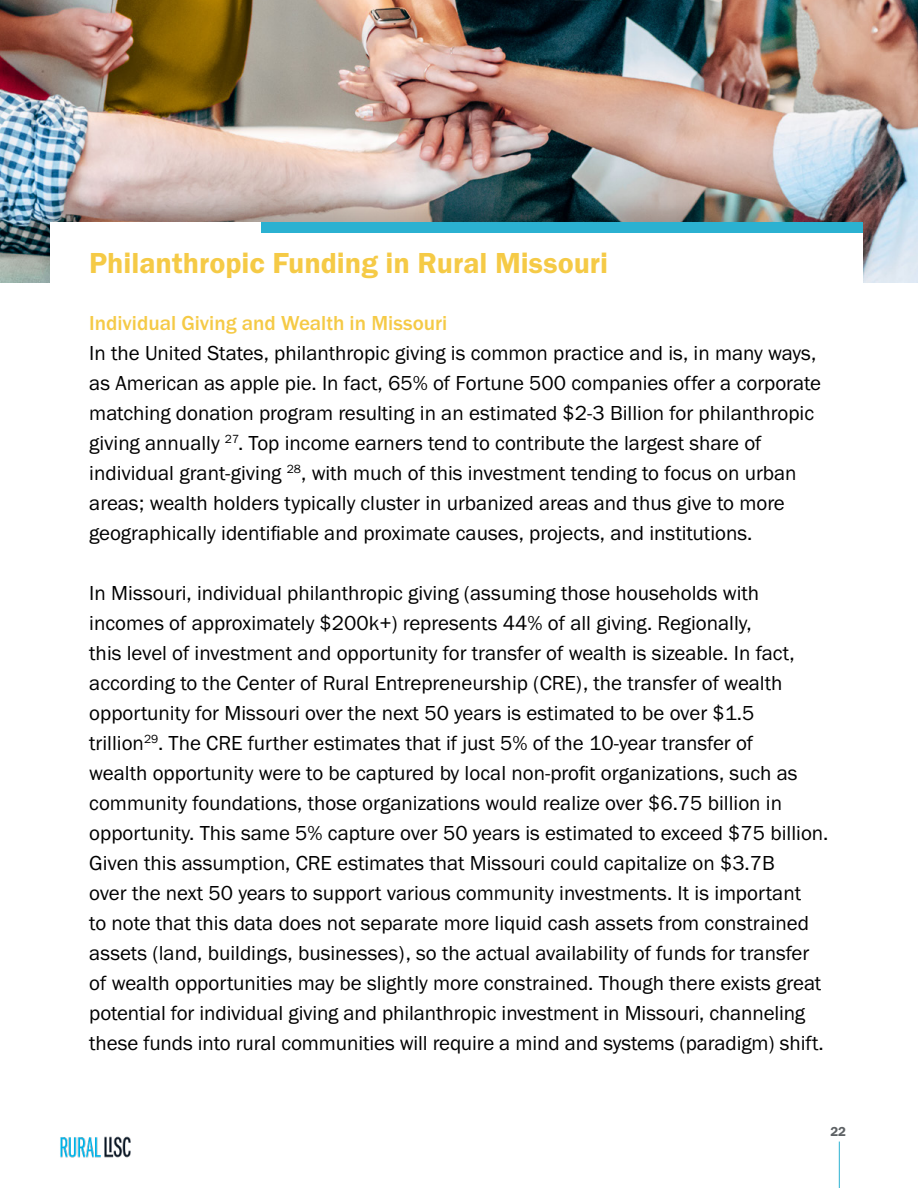
<style>
.page{position:relative;width:918px;height:1188px;background:#fff}
.page>*{position:absolute;margin:0;border:0;box-sizing:border-box;transform-origin:0 0}
.t1{font:30px "Franklin Gothic URW Dem";color:#f5ca46}
.t2{font:21px/30px "Franklin Gothic URW Boo";color:#000}
.t3{font:500 21px "Franklin Gothic URW";color:#f5ca46}
.t4{font:13.5px "Franklin Gothic URW Dem";color:#5d6164}
</style>
<div class="page">
<hr style="left:839px;top:1142px;width:1px;height:46px;background:#2bb1d1">
<img style="left:60px;top:1136px;width:71px;height:22px">
<img style="left:0;top:0;width:918px;height:282px">
<div style="left:32px;top:191px;width:850px;height:99px;background:#000;opacity:.18"></div>
<div style="left:51px;top:223px;width:812px;height:876px;background:#fff"></div>
<div style="left:261px;top:222px;width:602px;height:10px;background:#2bb1d1"></div>
<h1 class="t1" style="left:89px;top:245px;width:520px">Philanthropic Funding in Rural Missouri</h1>
<p class="t3" style="left:89px;top:310px;width:359px">Individual Giving and Wealth in Missouri</p>
<p class="t2" style="left:89px;top:337px;width:733px">In the United States, philanthropic giving is common practice and is, in many ways, as American as apple pie. In fact, 65% of Fortune 500 companies offer a corporate matching donation program resulting in an estimated $2-3 Billion for philanthropic giving annually <sup>27</sup>. Top income earners tend to contribute the largest share of individual grant-giving <sup>28</sup>, with much of this investment tending to focus on urban areas; wealth holders typically cluster in urbanized areas and thus give to more geographically identifiable and proximate causes, projects, and institutions.</p>
<p class="t2" style="left:89px;top:577px;width:741px">In Missouri, individual philanthropic giving (assuming those households with incomes of approximately $200k+) represents 44% of all giving. Regionally,<br>this level of investment and opportunity for transfer of wealth is sizeable. In fact, according to the Center of Rural Entrepreneurship (CRE), the transfer of wealth opportunity for Missouri over the next 50 years is estimated to be over $1.5 trillion<sup>29</sup>. The CRE further estimates that if just 5% of the 10-year transfer of<br>wealth opportunity were to be captured by local non-profit organizations, such as community foundations, those organizations would realize over $6.75 billion in opportunity. This same 5% capture over 50 years is estimated to exceed $75 billion.<br>Given this assumption, CRE estimates that Missouri could capitalize on $3.7B<br>over the next 50 years to support various community investments. It is important<br>to note that this data does not separate more liquid cash assets from constrained assets (land, buildings, businesses), so the actual availability of funds for transfer of wealth opportunities may be slightly more constrained. Though there exists great potential for individual giving and philanthropic investment in Missouri, channeling these funds into rural communities will require a mind and systems (paradigm) shift.</p>
<p class="t4" style="left:830px;top:1123px;width:17px">22</p>
</div>
